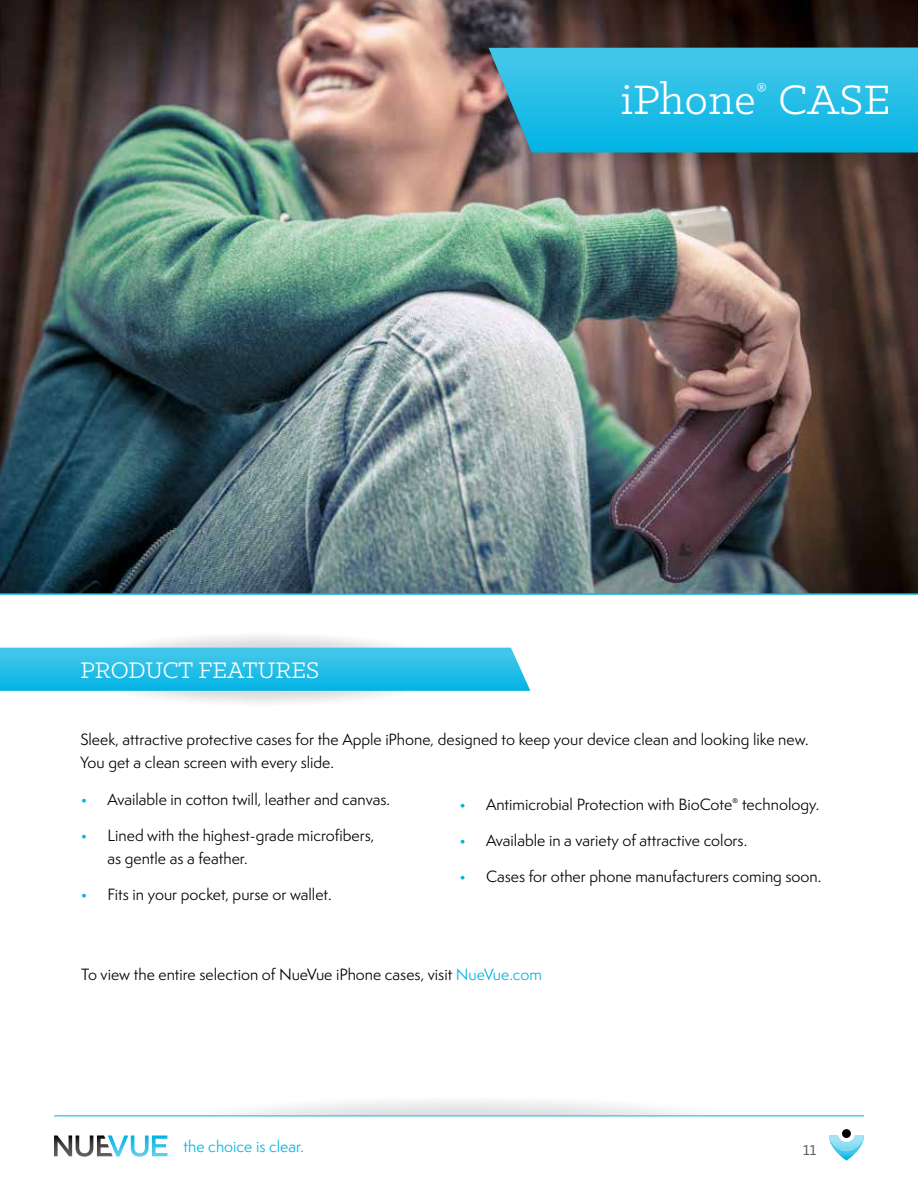
<style>
.page{position:relative;width:918px;height:1188px;background:#fff}
.page>*{position:absolute;margin:0;border:0;box-sizing:border-box;transform-origin:0 0}
.t1{font:46.5px "Klinic Slab";letter-spacing:.01em;color:#fff}
.t2{font:25.5px "Klinic Slab";color:#fff}
.t3{font:21px "Klinic Slab";color:#58595b}
.t4{font:15px/22.5px "Semplicita Pro";color:#000}
.t5{font:15px "Semplicita Pro";color:#00b3e3}
.s1{color:#00b3e3}
</style>
<div class="page">
<img style="left:0;top:0;width:918px;height:595px">
<svg style="left:54px;top:1136px;width:113px;height:21px"></svg>
<svg style="left:829px;top:1136px;width:35px;height:25px"></svg>
<div style="left:842px;top:1129px;width:9px;height:9px;background:#000;border-radius:50%"></div>
<img style="left:559px;top:153px;width:354px;height:16px">
<img style="left:559px;top:32px;width:354px;height:16px">
<svg style="left:489px;top:48px;width:429px;height:105px;background:#29b7dd"></svg>
<svg style="left:0;top:648px;width:530px;height:43px;background:#28bee7"></svg>
<img style="left:168px;top:1100px;width:587px;height:16px">
<hr style="left:54px;top:1116px;width:810px;height:1px;background:#00b3e3">
<h2 class="t2" style="left:80px;top:654px;width:240px">PRODUCT FEATURES</h2>
<h1 class="t1" style="left:621px;top:71px;width:271px">iPhone<sup>®</sup> CASE</h1>
<p class="t4" style="left:80px;top:728px;width:730px">Sleek, attractive protective cases for the Apple iPhone, designed to keep your device clean and looking like new.<br>You get a clean screen with every slide.</p>
<p class="t4" style="left:80px;top:788px;width:311px"><span class="s1">•</span> Available in cotton twill, leather and canvas.</p>
<p class="t4" style="left:107px;top:824px;width:268px;text-indent:-27px"><span class="s1">•</span> Lined with the highest-grade microfibers, as gentle as a feather.</p>
<p class="t4" style="left:80px;top:882px;width:253px"><span class="s1">•</span> Fits in your pocket, purse or wallet.</p>
<p class="t4" style="left:459px;top:793px;width:362px"><span class="s1">•</span> Antimicrobial Protection with BioCote<sup>®</sup> technology.</p>
<p class="t4" style="left:459px;top:829px;width:290px"><span class="s1">•</span> Available in a variety of attractive colors.</p>
<p class="t4" style="left:459px;top:865px;width:364px"><span class="s1">•</span> Cases for other phone manufacturers coming soon.</p>
<p class="t4" style="left:81px;top:963px;width:462px">To view the entire selection of NueVue iPhone cases, visit <span class="s1">NueVue.com</span></p>
<p class="t5" style="left:184px;top:1136px;width:122px">the choice is clear.</p>
<h3 class="t3" style="left:803px;top:1135px;width:15px">11</h3>
</div>
